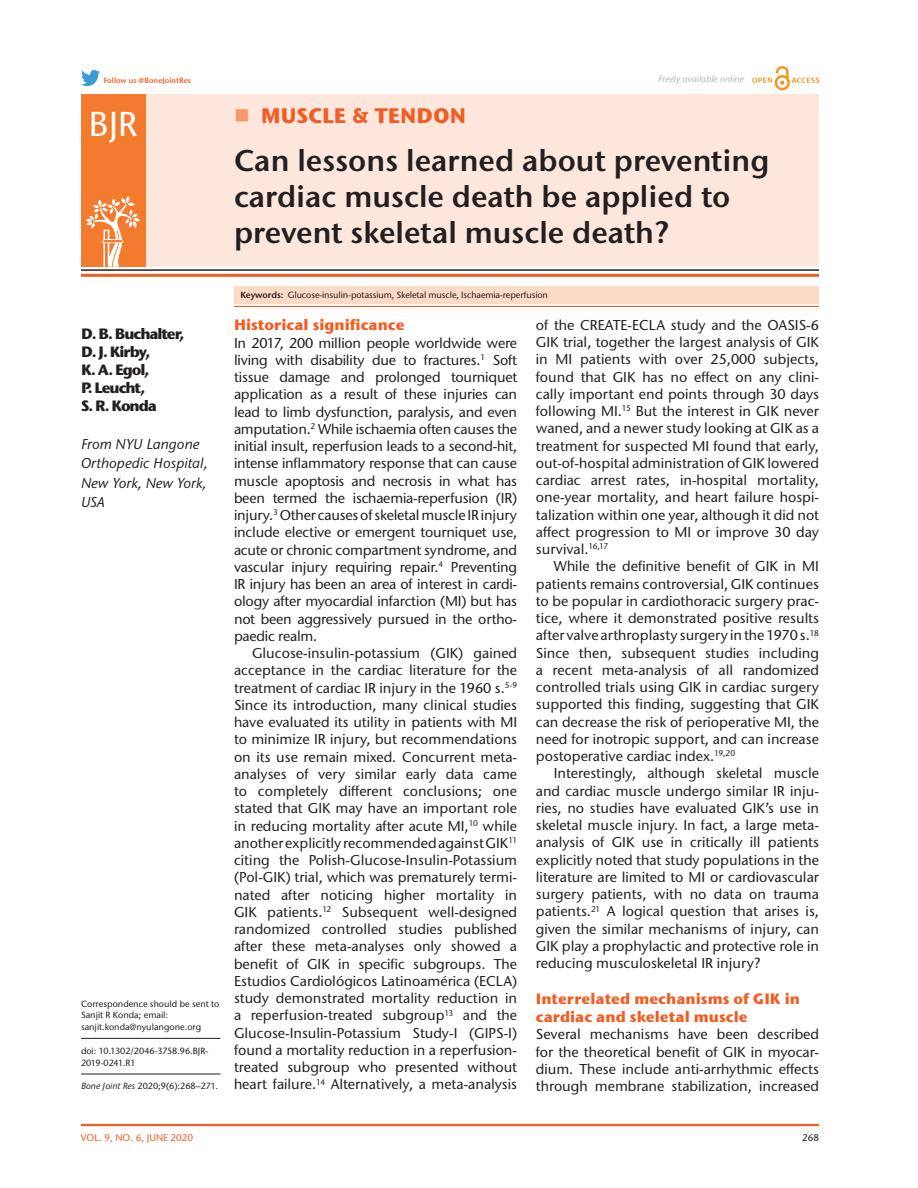
<style>
.page{position:relative;width:918px;height:1188px;background:#fff}
.page>*{position:absolute;margin:0;border:0;box-sizing:border-box;transform-origin:0 0}
.t1{font:500 34.5px "Stone Sans ITC Pro";color:#fff}
.t2{font:600 30px/36px "Stone Sans ITC Pro";color:#231f20}
.t3{font:700 21px "Stone Sans ITC Pro";color:#f25d23}
.t4{font:700 15px/18px "Stone Sans ITC Pro";color:#f25d23}
.t5{font:700 15px/18px "Stone Sans ITC Pro";letter-spacing:-.07em;color:#231f20}
.t6{font:500 14.25px/17.2px "Stone Sans ITC Pro";color:#231f20;text-align:justify}
.t7{font:italic 500 14.25px/19.5px "Stone Sans ITC Pro";color:#231f20}
.t8{font:500 9.75px "Stone Sans ITC Pro";color:#f25d23}
.t9{font:500 9.75px "Stone Sans ITC Pro";color:#231f20}
.t10{font:500 9px/12px "Stone Sans ITC Pro";color:#231f20}
.t11{font:italic 500 9px "Stone Sans ITC Pro";color:#b2b3b7}
.t12{font:600 7.5px "Stone Sans ITC Pro";color:#f25d23}
.s1{font-style:italic}
.s2{font-weight:600}
</style>
<div class="page">
<hr style="left:81px;top:1124px;width:738px;height:2px;background:#f25d23">
<img style="left:81px;top:71px;width:18px;height:14px">
<img style="left:752px;top:65px;width:68px;height:26px">
<hr style="left:81px;top:269px;width:738px;height:2px;background:#231f20">
<hr style="left:81px;top:274px;width:738px;height:3px;background:#f25d23">
<div style="left:81px;top:94px;width:738px;height:173px;background:#fde7dc"></div>
<div style="left:81px;top:94px;width:64px;height:173px;background:#f47b2d"></div>
<svg style="left:86px;top:196px;width:54px;height:71px"></svg>
<div style="left:234px;top:286px;width:585px;height:18px;background:#fddac4"></div>
<hr style="left:81px;top:1038px;width:139px;height:1px;background:#231f20">
<hr style="left:81px;top:1074px;width:139px;height:1px;background:#231f20">
<hr style="left:234px;top:306px;width:585px;height:1px;background:#f25d23">
<p class="t12" style="left:104px;top:75px;width:89px">Follow us @BoneJointRes</p>
<p class="t11" style="left:658px;top:73px;width:87px">Freely available online</p>
<h1 class="t1" style="left:89px;top:103px;width:50px">BJR</h1>
<h3 class="t3" style="left:261px;top:102px;width:206px">Muscle &amp; tendon</h3>
<h2 class="t2" style="left:234px;top:143px;width:537px">Can lessons learned about preventing cardiac muscle death be applied to prevent skeletal muscle death?</h2>
<p class="t5" style="left:81px;top:325px;width:105px">D. B. Buchalter,<br>D. J. Kirby,<br>K. A. Egol,<br>P. Leucht,<br>S. R. Konda</p>
<p class="t7" style="left:81px;top:434px;width:128px">From NYU Langone<br>Orthopedic Hospital,<br>New York, New York,<br>USA</p>
<p class="t10" style="left:81px;top:997px;width:140px">Correspondence should be sent to<br>Sanjit R Konda; email: sanjit.konda@nyulangone.org</p>
<p class="t10" style="left:81px;top:1045px;width:129px">doi: 10.1302/2046-3758.96.BJR-<br>2019-0241.R1</p>
<p class="t10" style="left:81px;top:1080px;width:139px"><span class="s1">Bone Joint Res</span> 2020;9(6):268–271.</p>
<p class="t10" style="left:240px;top:289px;width:309px"><span class="s2">Keywords:</span> Glucose-insulin-potassium, Skeletal muscle, Ischaemia-reperfusion</p>
<p class="t4" style="left:234px;top:316px;width:172px">Historical significance</p>
<p class="t6" style="left:234px;top:334px;width:285px">In 2017, 200 million people worldwide were living with disability due to fractures.<sup>1</sup> Soft tissue damage and prolonged tourniquet application as a result of these injuries can lead to limb dysfunction, paralysis, and even amputation.<sup>2</sup> While ischaemia often causes the initial insult, reperfusion leads to a second-hit, intense inflammatory response that can cause muscle apoptosis and necrosis in what has been termed the ischaemia-reperfusion (IR) injury.<sup>3</sup> Other causes of skeletal muscle IR injury include elective or emergent tourniquet use, acute or chronic compartment syndrome, and vascular injury requiring repair.<sup>4</sup> Preventing IR injury has been an area of interest in cardi&shy;ology after myocardial infarction (MI) but has not been aggressively pursued in the ortho&shy;paedic realm.</p>
<p class="t6" style="left:234px;top:645px;width:285px;text-indent:18px">Glucose-insulin-potassium (GIK) gained acceptance in the cardiac literature for the treatment of cardiac IR injury in the 1960 s.<sup>5-9<br></sup>Since its introduction, many clinical studies have evaluated its utility in patients with MI to minimize IR injury, but recommendations on its use remain mixed. Concurrent meta&shy;analyses of very similar early data came to completely different conclusions; one stated that GIK may have an important role in reducing mortality after acute MI,<sup>10</sup> while another explicitly recommended against GIK<sup>11 </sup>citing the Polish-Glucose-Insulin-Potassium (Pol-GIK) trial, which was prematurely termi&shy;nated after noticing higher mortality in GIK patients.<sup>12</sup> Subsequent well-designed randomized controlled studies published after these meta-analyses only showed a benefit of GIK in specific subgroups. The Estudios Cardiológicos Latinoamérica (ECLA) study demonstrated mortality reduction in a reperfusion-treated subgroup<sup>13</sup> and the Glucose-Insulin-Potassium Study-I (GIPS-I) found a mortality reduction in a reperfusion&shy;treated subgroup who presented without heart failure.<sup>14</sup> Alternatively, a meta-analysis</p>
<p class="t6" style="left:536px;top:316px;width:285px">of the CREATE-ECLA study and the OASIS-6<br>GIK trial, together the largest analysis of GIK in MI patients with over 25,000 subjects, found that GIK has no effect on any clini&shy;cally important end points through 30 days following MI.<sup>15</sup> But the interest in GIK never waned, and a newer study looking at GIK as a treatment for suspected MI found that early, out-of-hospital administration of GIK lowered cardiac arrest rates, in-hospital mortality, one-year mortality, and heart failure hospi&shy;talization within one year, although it did not affect progression to MI or improve 30 day survival.<sup>16,17</sup></p>
<p class="t6" style="left:536px;top:558px;width:285px;text-indent:18px">While the definitive benefit of GIK in MI patients remains controversial, GIK continues to be popular in cardiothoracic surgery prac&shy;tice, where it demonstrated positive results after valve arthroplasty surgery in the 1970 s.<sup>18<br></sup>Since then, subsequent studies including a recent meta-analysis of all randomized controlled trials using GIK in cardiac surgery supported this finding, suggesting that GIK can decrease the risk of perioperative MI, the need for inotropic support, and can increase postoperative cardiac index.<sup>19,20</sup></p>
<p class="t6" style="left:536px;top:765px;width:285px;text-indent:18px">Interestingly, although skeletal muscle and cardiac muscle undergo similar IR inju&shy;ries, no studies have evaluated GIK’s use in skeletal muscle injury. In fact, a large meta&shy;analysis of GIK use in critically ill patients explicitly noted that study populations in the literature are limited to MI or cardiovascular surgery patients, with no data on trauma patients.<sup>21</sup> A logical question that arises is, given the similar mechanisms of injury, can GIK play a prophylactic and protective role in reducing musculoskeletal IR injury?</p>
<p class="t4" style="left:536px;top:990px;width:266px">Interrelated mechanisms of GIK in cardiac and skeletal muscle</p>
<p class="t6" style="left:536px;top:1026px;width:285px">Several mechanisms have been described for the theoretical benefit of GIK in myocar&shy;dium. These include anti-arrhythmic effects through membrane stabilization, increased</p>
<p class="t8" style="left:81px;top:1132px;width:114px">VOL. 9, NO. 6, Jun e 2020</p>
<p class="t9" style="left:802px;top:1132px;width:18px">268</p>
</div>
